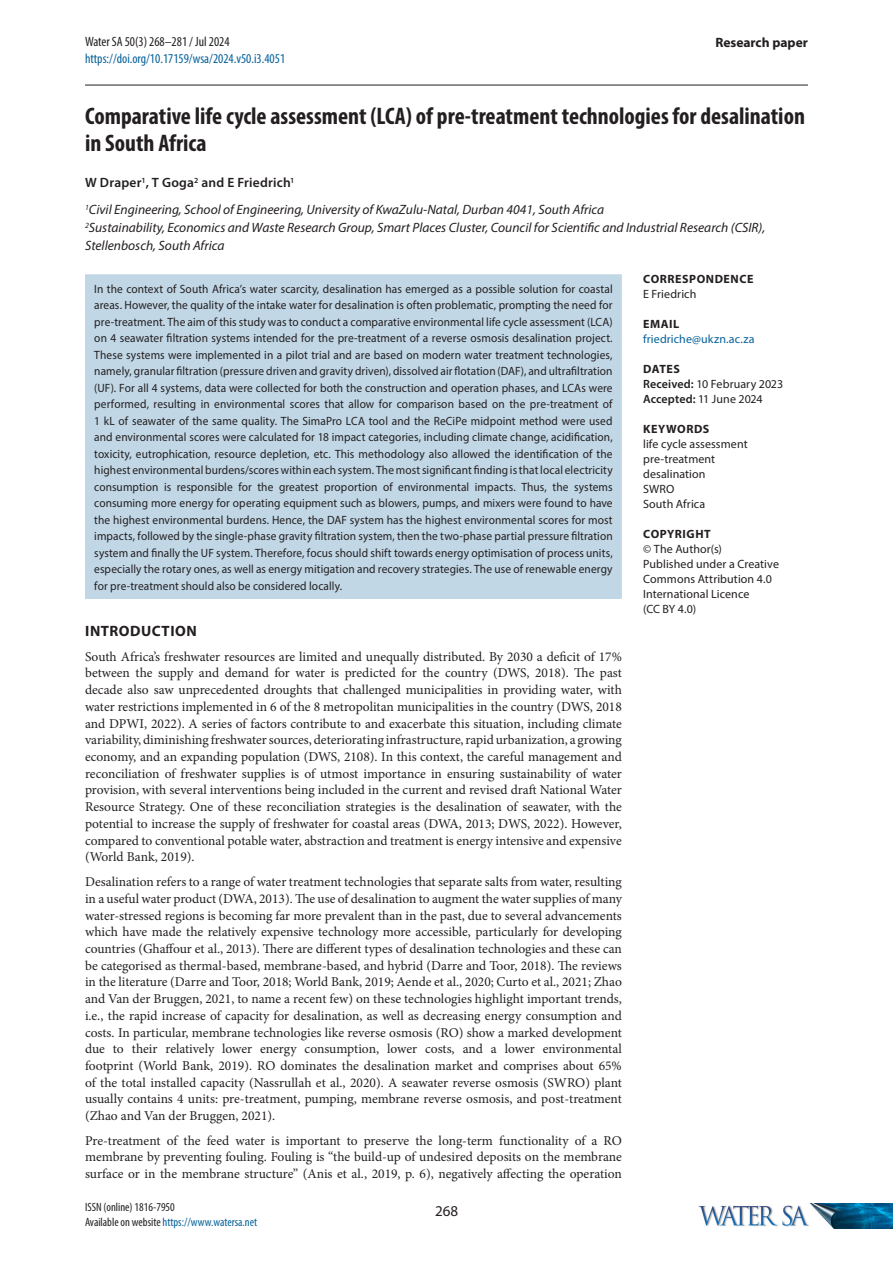
<style>
.page{position:relative;width:893px;height:1263px;background:#fff}
.page>*{position:absolute;margin:0;border:0;box-sizing:border-box;transform-origin:0 0}
.Article_title{font:700 condensed 24px/27px "Myriad Pro";color:#231f20}
.t1{font:700 15px "Myriad Pro";letter-spacing:.035em;color:#231f20}
.t2{font:15px "Myriad Pro";color:#231f20}
.Paragraph_Text{font:13.5px/16.6px "Minion Pro";color:#231f20;text-align:justify}
.Affiliation{font:italic 13.5px/18px "Myriad Pro";color:#231f20}
.t3{font:condensed 13.5px "Myriad Pro";color:#056199}
.Author{font:600 13.5px "Myriad Pro";letter-spacing:.015em;color:#231f20}
.t4{font:condensed 13.5px "Myriad Pro";color:#231f20}
.t5{font:700 13.5px "Myriad Pro";color:#231f20}
.Abstract{font:12px/16.5px "Myriad Pro";letter-spacing:.01em;color:#231f20;text-align:justify;scale:.95 1}
.Metadata_-_Body{font:12px/15px "Myriad Pro";letter-spacing:.005em;color:#231f20}
.Metadata_-_Dates{font:12px "Myriad Pro";letter-spacing:.005em;color:#231f20}
.MPFooter_-_Left{font:condensed 12px "Myriad Pro";color:#056199}
.Metadata_-_Heading{font:700 12px "Myriad Pro";letter-spacing:.045em;color:#231f20}
.MPFooter_-_Left-2{font:condensed 12px "Myriad Pro";color:#231f20}
.Metadata_-_Body-2{font:12px "Myriad Pro";letter-spacing:.01em;color:#056199}
.s1{color:#231f20}
.s2{font-weight:600}
</style>
<div class="page">
<hr style="left:85px;top:85px;width:723px;height:1px;background:#231f20">
<img style="left:698px;top:1203px;width:195px;height:26px">
<div style="left:86px;top:275px;width:535px;height:323px;background:#c1d7e6"></div>
<hr style="left:85px;top:274px;width:537px;height:2px;background:#c1d7e6">
<hr style="left:85px;top:276px;width:2px;height:321px;background:#c1d7e6">
<hr style="left:620px;top:276px;width:2px;height:321px;background:#c1d7e6">
<hr style="left:85px;top:597px;width:537px;height:2px;background:#c1d7e6">
<p class="t4" style="left:85px;top:34px;width:146px">Water SA 50(3) 268–281 / Jul 2024</p>
<p class="t3" style="left:85px;top:50px;width:202px">https://doi.org/10.17159/wsa/2024.v50.i3.4051</p>
<p class="t5" style="left:715px;top:34px;width:94px">Research paper</p>
<p class="Article_title" style="left:85px;top:102px;width:721px">Comparative life cycle assessment (LCA) of pre-treatment technologies for desalination in South Africa</p>
<p class="Author" style="left:85px;top:174px;width:211px">W Draper<sup>1</sup>, T Goga<sup>2</sup> and E Friedrich<sup>1</sup></p>
<p class="Affiliation" style="left:85px;top:201px;width:521px"><sup>1</sup>Civil Engineering, School of Engineering, University of KwaZulu-Natal, Durban 4041, South Africa</p>
<p class="Affiliation" style="left:85px;top:219px;width:682px"><sup>2</sup>Sustainability, Economics and Waste Research Group, Smart Places Cluster, Council for Scientific and Industrial Research (CSIR),<br>Stellenbosch, South Africa</p>
<p class="Abstract" style="left:94px;top:280px;width:547px">In the context of South Africa’s water scarcity, desalination has emerged as a possible solution for coastal areas. However, the quality of the intake water for desalination is often problematic, prompting the need for pre-treatment. The aim of this study was to conduct a comparative environmental life cycle assessment (LCA) on 4 seawater filtration systems intended for the pre-treatment of a reverse osmosis desalination project.<br>These systems were implemented in a pilot trial and are based on modern water treatment technologies, namely, granular filtration (pressure driven and gravity driven), dissolved air flotation (DAF), and ultrafiltration (UF). For all 4 systems, data were collected for both the construction and operation phases, and LCAs were performed, resulting in environmental scores that allow for comparison based on the pre-treatment of 1 kL of seawater of the same quality. The SimaPro LCA tool and the ReCiPe midpoint method were used and environmental scores were calculated for 18 impact categories, including climate change, acidification, toxicity, eutrophication, resource depletion, etc. This methodology also allowed the identification of the highest environmental burdens/scores within each system. The most significant finding is that local electricity consumption is responsible for the greatest proportion of environmental impacts. Thus, the systems consuming more energy for operating equipment such as blowers, pumps, and mixers were found to have the highest environmental burdens. Hence, the DAF system has the highest environmental scores for most impacts, followed by the single-phase gravity filtration system, then the two-phase partial pressure filtration system and finally the UF system. Therefore, focus should shift towards energy optimisation of process units, especially the rotary ones, as well as energy mitigation and recovery strategies. The use of renewable energy for pre-treatment should also be considered locally.</p>
<h1 class="t1" style="left:85px;top:621px;width:113px">INTRODUCTION</h1>
<p class="Paragraph_Text" style="left:85px;top:648px;width:538px">South Africa’s freshwater resources are limited and unequally distributed. By 2030 a deficit of 17% between the supply and demand for water is predicted for the country (DWS, 2018). The past decade also saw unprecedented droughts that challenged municipalities in providing water, with water restrictions implemented in 6 of the 8 metropolitan municipalities in the country (DWS, 2018 and DPWI, 2022). A series of factors contribute to and exacerbate this situation, including climate variability, diminishing freshwater sources, deteriorating infrastructure, rapid urbanization, a growing economy, and an expanding population (DWS, 2108). In this context, the careful management and reconciliation of freshwater supplies is of utmost importance in ensuring sustainability of water provision, with several interventions being included in the current and revised draft National Water Resource Strategy. One of these reconciliation strategies is the desalination of seawater, with the potential to increase the supply of freshwater for coastal areas (DWA, 2013; DWS, 2022). However, compared to conventional potable water, abstraction and treatment is energy intensive and expensive (World Bank, 2019).</p>
<p class="Paragraph_Text" style="left:85px;top:874px;width:538px">Desalination refers to a range of water treatment technologies that separate salts from water, resulting in a useful water product (DWA, 2013). The use of desalination to augment the water supplies of many water-stressed regions is becoming far more prevalent than in the past, due to several advancements which have made the relatively expensive technology more accessible, particularly for developing countries (Ghaffour et al., 2013). There are different types of desalination technologies and these can be categorised as thermal-based, membrane-based, and hybrid (Darre and Toor, 2018). The reviews in the literature (Darre and Toor, 2018; World Bank, 2019; Aende et al., 2020; Curto et al., 2021; Zhao and Van der Bruggen, 2021, to name a recent few) on these technologies highlight important trends, i.e., the rapid increase of capacity for desalination, as well as decreasing energy consumption and costs. In particular, membrane technologies like reverse osmosis (RO) show a marked development due to their relatively lower energy consumption, lower costs, and a lower environmental footprint (World Bank, 2019). RO dominates the desalination market and comprises about 65% of the total installed capacity (Nassrullah et al., 2020). A seawater reverse osmosis (SWRO) plant usually contains 4 units: pre-treatment, pumping, membrane reverse osmosis, and post-treatment (Zhao and Van der Bruggen, 2021).</p>
<p class="Paragraph_Text" style="left:85px;top:1132px;width:538px">Pre-treatment of the feed water is important to preserve the long-term functionality of a RO membrane by preventing fouling. Fouling is “the build-up of undesired deposits on the membrane surface or in the membrane structure” (Anis et al., 2019, p. 6), negatively affecting the operation</p>
<p class="MPFooter_-_Left-2" style="left:85px;top:1200px;width:91px">ISSN (online) 1816-7950</p>
<p class="MPFooter_-_Left" style="left:85px;top:1215px;width:174px"><span class="s1">Available on website</span> https://www.watersa.net</p>
<p class="t2" style="left:435px;top:1201px;width:25px">268</p>
<p class="Metadata_-_Heading" style="left:643px;top:271px;width:112px">CORRESPONDENCE</p>
<p class="Metadata_-_Body" style="left:643px;top:287px;width:55px">E Friedrich</p>
<p class="Metadata_-_Heading" style="left:643px;top:316px;width:38px">EMAIL</p>
<p class="Metadata_-_Body-2" style="left:643px;top:332px;width:113px">friedriche@ukzn.ac.za</p>
<p class="Metadata_-_Heading" style="left:643px;top:361px;width:38px">DATES</p>
<p class="Metadata_-_Dates" style="left:643px;top:377px;width:142px"><span class="s2">Received:</span> 10 February 2023</p>
<p class="Metadata_-_Dates" style="left:643px;top:392px;width:121px"><span class="s2">Accepted:</span> 11 June 2024</p>
<p class="Metadata_-_Heading" style="left:643px;top:421px;width:68px">KEYWORDS</p>
<p class="Metadata_-_Body" style="left:643px;top:437px;width:106px">life cycle assessment</p>
<p class="Metadata_-_Body" style="left:643px;top:452px;width:74px">pre-treatment</p>
<p class="Metadata_-_Body" style="left:643px;top:467px;width:64px">desalination</p>
<p class="Metadata_-_Body" style="left:643px;top:482px;width:33px">SWRO</p>
<p class="Metadata_-_Body" style="left:643px;top:497px;width:64px">South Africa</p>
<p class="Metadata_-_Heading" style="left:643px;top:526px;width:69px">COPYRIGHT</p>
<p class="Metadata_-_Body" style="left:643px;top:542px;width:80px">© The Author(s)</p>
<p class="Metadata_-_Body" style="left:643px;top:557px;width:137px">Published under a Creative<br>Commons Attribution 4.0<br>International Licence<br>(CC BY 4.0)</p>
</div>
